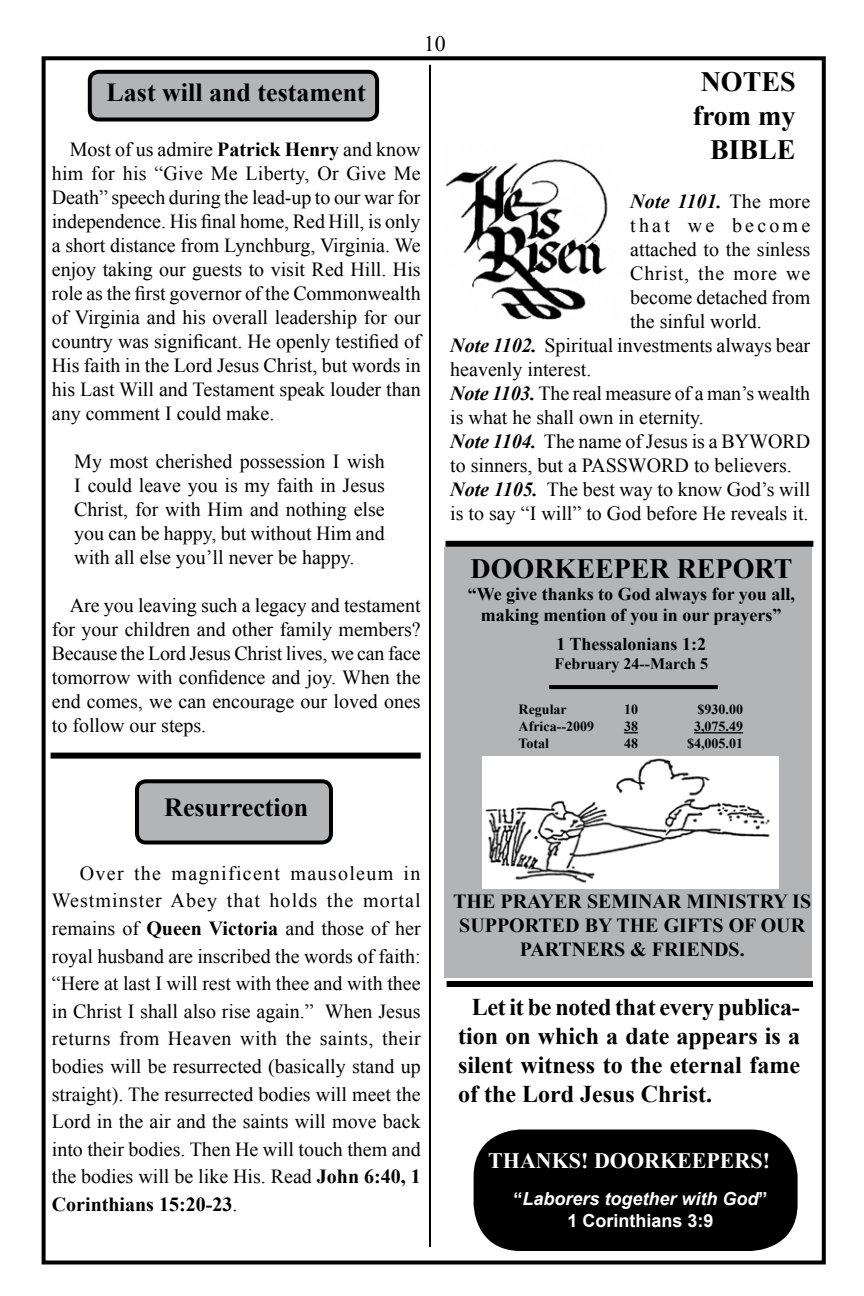
<style>
.page{position:relative;width:864px;height:1296px;background:#fff}
.page>*{position:absolute;margin:0;border:0;box-sizing:border-box;transform-origin:0 0}
.t1{font:700 28px/33.6px "Times New Roman";color:#000;text-align:right}
.t2{font:700 26px "Times New Roman";color:#000}
.t3{font:700 24px/28.8px "Times New Roman";color:#000;text-align:justify}
.t4{font:700 22px "Times New Roman";color:#fff}
.t5{font:22px "Times New Roman";color:#000}
.t6{font:20px/24px "Times New Roman";color:#000;text-align:justify}
.t7{font:700 20px/24px "Times New Roman";color:#000;text-align:center}
.t8{font:italic 700 20px "Times New Roman";letter-spacing:.005em;color:#000}
.t9{font:20px "Times New Roman";letter-spacing:.04em;color:#000}
.t10{font:20px "Times New Roman";letter-spacing:.16em;color:#000}
.t11{font:700 18px/21.6px "Times New Roman";color:#000;text-align:center}
.t12{font:italic 700 18px/21.6px "Arial";color:#fff;text-align:center}
.t13{font:700 16px "Times New Roman";color:#000}
.t14{font:700 14px "Times New Roman";color:#000}
.s1{font-weight:700}
.s2{font-weight:400;font-style:normal}
.s3{font-weight:700;font-style:italic}
.s4{font-style:normal}
</style>
<div class="page">
<div style="left:42px;top:56px;width:784px;height:1208px;border:4px solid #000"></div>
<div style="left:137px;top:781px;width:194px;height:61px;background:#b2b4b6;border-radius:9px"></div>
<div style="left:135px;top:779px;width:198px;height:65px;border:4px solid #000;border-radius:9px"></div>
<div style="left:90px;top:72px;width:287px;height:48px;background:#b2b4b6;border-radius:9px"></div>
<div style="left:88px;top:70px;width:291px;height:52px;border:4px solid #000;border-radius:9px"></div>
<div style="left:445px;top:547px;width:367px;height:431px;background:#b2b4b6"></div>
<div style="left:476px;top:1132px;width:320px;height:117px;background:#000;border-radius:45px"></div>
<div style="left:474px;top:1130px;width:324px;height:121px;border:4px solid #000;border-radius:45px"></div>
<hr style="left:429px;top:65px;width:2px;height:1182px;background:#000">
<svg style="left:624px;top:732px;width:14px;height:1px"></svg>
<hr style="left:694px;top:732px;width:49px;height:1px;background:#000">
<div style="left:446px;top:541px;width:367px;height:6px;background:#000"></div>
<svg style="left:549px;top:685px;width:169px;height:4px"></svg>
<img style="left:483px;top:756px;width:295px;height:133px">
<div style="left:447px;top:981px;width:366px;height:6px;background:#000"></div>
<div style="left:51px;top:753px;width:370px;height:6px;background:#000"></div>
<img style="left:445px;top:159px;width:163px;height:161px">
<p class="t5" style="left:424px;top:29px;width:23px">10</p>
<h2 class="t2" style="left:107px;top:74px;width:261px">Last will and testament</h2>
<p class="t6" style="left:52px;top:137px;width:370px;text-indent:18px">Most of us admire <span class="s1">Patrick Henry</span> and know him for his “Give Me Liberty, Or Give Me Death” speech during the lead-up to our war for independence. His final home, Red Hill, is only a short distance from Lynchburg, Virginia. We enjoy taking our guests to visit Red Hill. His role as the first governor of the Commonwealth of Virginia and his overall leadership for our country was significant. He openly testified of His faith in the Lord Jesus Christ, but words in his Last Will and Testament speak louder than any comment I could make.</p>
<p class="t6" style="left:74px;top:449px;width:312px">My most cherished possession I wish I could leave you is my faith in Jesus Christ, for with Him and nothing else you can be happy, but without Him and with all else you’ll never be happy.</p>
<p class="t6" style="left:52px;top:593px;width:370px;text-indent:18px">Are you leaving such a legacy and testament for your children and other family members?<br>Because the Lord Jesus Christ lives, we can face tomorrow with confidence and joy. When the end comes, we can encourage our loved ones to follow our steps.</p>
<h2 class="t2" style="left:164px;top:790px;width:145px">Resurrection</h2>
<p class="t6" style="left:52px;top:859px;width:371px;line-height:27.6px;text-indent:28px">Over the magnificent mausoleum in Westminster Abey that holds the mortal remains of <span class="s1">Queen Victoria</span> and those of her royal husband are inscribed the words of faith: “Here at last I will rest with thee and with thee in Christ I shall also rise again.” When Jesus returns from Heaven with the saints, their bodies will be resurrected (basically stand up straight). The resurrected bodies will meet the Lord in the air and the saints will move back into their bodies. Then He will touch them and the bodies will be like His. Read <span class="s1">John 6:40, 1<br>Corinthians 15:20-23</span>.</p>
<h1 class="t1" style="left:693px;top:65px;width:104px">NOTES from my<br>BIBLE</h1>
<p class="t8" style="left:630px;top:187px;width:181px">Note 1101. <span class="s2">The more</span></p>
<p class="t10" style="left:630px;top:212px;width:181px">that we become</p>
<p class="t6" style="left:630px;top:237px;width:181px">attached to the sinless</p>
<p class="t9" style="left:630px;top:260px;width:182px">Christ, the more we</p>
<p class="t6" style="left:630px;top:285px;width:181px">become detached from</p>
<p class="t6" style="left:630px;top:309px;width:133px">the sinful world.</p>
<p class="t6" style="left:450px;top:333px;width:362px"><span class="s3">Note 1102.</span> Spiritual investments always bear</p>
<p class="t6" style="left:450px;top:357px;width:143px">heavenly interest.</p>
<p class="t6" style="left:450px;top:381px;width:361px"><span class="s3">Note 1103.</span> The real measure of a man’s wealth</p>
<p class="t6" style="left:450px;top:405px;width:255px">is what he shall own in eternity.</p>
<p class="t6" style="left:450px;top:429px;width:361px"><span class="s3">Note 1104.</span> The name of Jesus is a BYWORD</p>
<p class="t6" style="left:450px;top:453px;width:343px">to sinners, but a PASSWORD to believers.</p>
<p class="t6" style="left:450px;top:477px;width:361px"><span class="s3">Note 1105.</span> The best way to know God’s will</p>
<p class="t6" style="left:450px;top:501px;width:360px">is to say “I will” to God before He reveals it.</p>
<h1 class="t1" style="left:471px;top:551px;width:323px">DOORKEEPER REPORT</h1>
<p class="t11" style="left:468px;top:582px;width:329px">“We give thanks to God always for you all, making mention of you in our prayers”</p>
<p class="t11" style="left:556px;top:633px;width:151px">1 Thessalonians 1:2</p>
<p class="t13" style="left:555px;top:653px;width:155px">February 24--March 5</p>
<p class="t14" style="left:519px;top:700px;width:50px">Regular</p>
<p class="t14" style="left:624px;top:700px;width:15px">10</p>
<p class="t14" style="left:698px;top:700px;width:47px">$930.00</p>
<p class="t14" style="left:519px;top:717px;width:77px">Africa--2009</p>
<p class="t14" style="left:624px;top:717px;width:15px">38</p>
<p class="t14" style="left:694px;top:717px;width:50px">3,075.49</p>
<p class="t14" style="left:519px;top:734px;width:32px">Total</p>
<p class="t14" style="left:624px;top:734px;width:15px">48</p>
<p class="t14" style="left:687px;top:734px;width:57px">$4,005.01</p>
<p class="t7" style="left:453px;top:889px;width:359px">THE PRAYER SEMINAR MINISTRY IS<br>SUPPORTED BY THE GIFTS OF OUR<br>PARTNERS &amp; FRIENDS.</p>
<p class="t3" style="left:458px;top:992px;width:344px;text-indent:13px">Let it be noted that every publica&shy;tion on which a date appears is a silent witness to the eternal fame of the Lord Jesus Christ.</p>
<p class="t4" style="left:488px;top:1145px;width:283px">THANKS! DOORKEEPERS!</p>
<p class="t12" style="left:513px;top:1188px;width:256px"><span class="s4">“</span>Laborers together with God<span class="s4">”<br>1 Corinthians 3:9</span></p>
</div>
